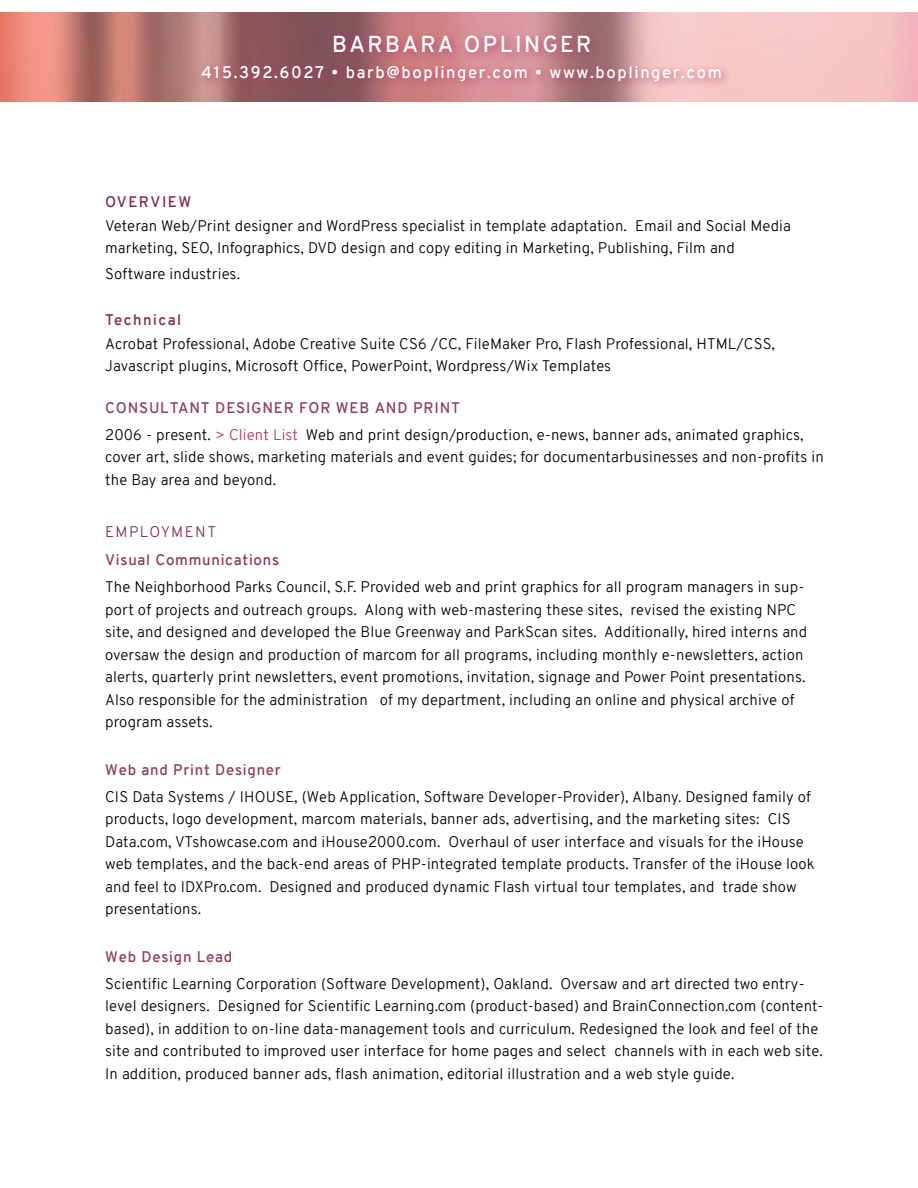
<style>
.page{position:relative;width:918px;height:1188px;background:#fff}
.page>*{position:absolute;margin:0;border:0;box-sizing:border-box;transform-origin:0 0}
.t1{font:22.5px "Overpass";letter-spacing:.105em;color:#fff}
.t2{font:16.5px "Overpass";letter-spacing:.1em;color:#fff}
.t3{font:300 15px/22.5px "Overpass";letter-spacing:.01em;color:#000}
.t4{font:15px "Overpass";letter-spacing:.05em;color:#90415a}
.t5{font:15px "Overpass";letter-spacing:.1em;color:#842c47}
.t6{font:300 15px "Overpass";letter-spacing:.1em;color:#842c47}
.s1{color:#ad3865}
</style>
<div class="page">
<img style="left:0;top:13px;width:918px;height:88px">
<div style="left:197px;top:31px;width:535px;height:61px;background:#ad3865;opacity:.75"></div>
<p class="t1" style="left:332px;top:31px;width:261px">BARBARA OPLINGER</p>
<p class="t2" style="left:202px;top:62px;width:522px">415.392.6027 • barb@boplinger.com • www.boplinger.com</p>
<p class="t5" style="left:105px;top:192px;width:88px">OVERVIEW</p>
<p class="t3" style="left:105px;top:214px;width:687px">Veteran Web/Print designer and WordPress specialist in template adaptation. Email and Social Media marketing, SEO, Infographics, DVD design and copy editing in Marketing, Publishing, Film and</p>
<p class="t3" style="left:105px;top:262px;width:136px">Software industries.</p>
<p class="t5" style="left:105px;top:310px;width:78px">Technical</p>
<p class="t3" style="left:105px;top:332px;width:671px">Acrobat Professional, Adobe Creative Suite CS6 /CC, FileMaker Pro, Flash Professional, HTML/CSS,<br>Javascript plugins, Microsoft Office, PowerPoint, Wordpress/Wix Templates</p>
<p class="t4" style="left:105px;top:399px;width:356px">CONSULTANT DESIGNER FOR WEB AND PRINT</p>
<p class="t3" style="left:105px;top:423px;width:720px">2006 - present. <span class="s1">&gt; Client List</span> Web and print design/production, e-news, banner ads, animated graphics, cover art, slide shows, marketing materials and event guides; for documentarbusinesses and non-profits in the Bay area and beyond.</p>
<p class="t6" style="left:105px;top:523px;width:112px">EMPLOYMENT</p>
<p class="t4" style="left:105px;top:551px;width:176px">Visual Communications</p>
<p class="t3" style="left:105px;top:576px;width:704px">The Neighborhood Parks Council, S.F. Provided web and print graphics for all program managers in sup&shy;port of projects and outreach groups. Along with web-mastering these sites, revised the existing NPC site, and designed and developed the Blue Greenway and ParkScan sites. Additionally, hired interns and oversaw the design and production of marcom for all programs, including monthly e-newsletters, action alerts, quarterly print newsletters, event promotions, invitation, signage and Power Point presentations.<br>Also responsible for the administration of my department, including an online and physical archive of program assets.</p>
<p class="t4" style="left:105px;top:760px;width:177px">Web and Print Designer</p>
<p class="t3" style="left:105px;top:785px;width:711px">CIS Data Systems / IHOUSE, (Web Application, Software Developer-Provider), Albany. Designed family of products, logo development, marcom materials, banner ads, advertising, and the marketing sites: CIS Data.com, VTshowcase.com and iHouse2000.com. Overhaul of user interface and visuals for the iHouse web templates, and the back-end areas of PHP-integrated template products. Transfer of the iHouse look and feel to IDXPro.com. Designed and produced dynamic Flash virtual tour templates, and trade show presentations.</p>
<p class="t4" style="left:105px;top:947px;width:129px">Web Design Lead</p>
<p class="t3" style="left:105px;top:972px;width:720px">Scientific Learning Corporation (Software Development), Oakland. Oversaw and art directed two entry&shy;level designers. Designed for Scientific Learning.com (product-based) and BrainConnection.com (content&shy;based), in addition to on-line data-management tools and curriculum. Redesigned the look and feel of the site and contributed to improved user interface for home pages and select channels with in each web site.<br>In addition, produced banner ads, flash animation, editorial illustration and a web style guide.</p>
</div>
